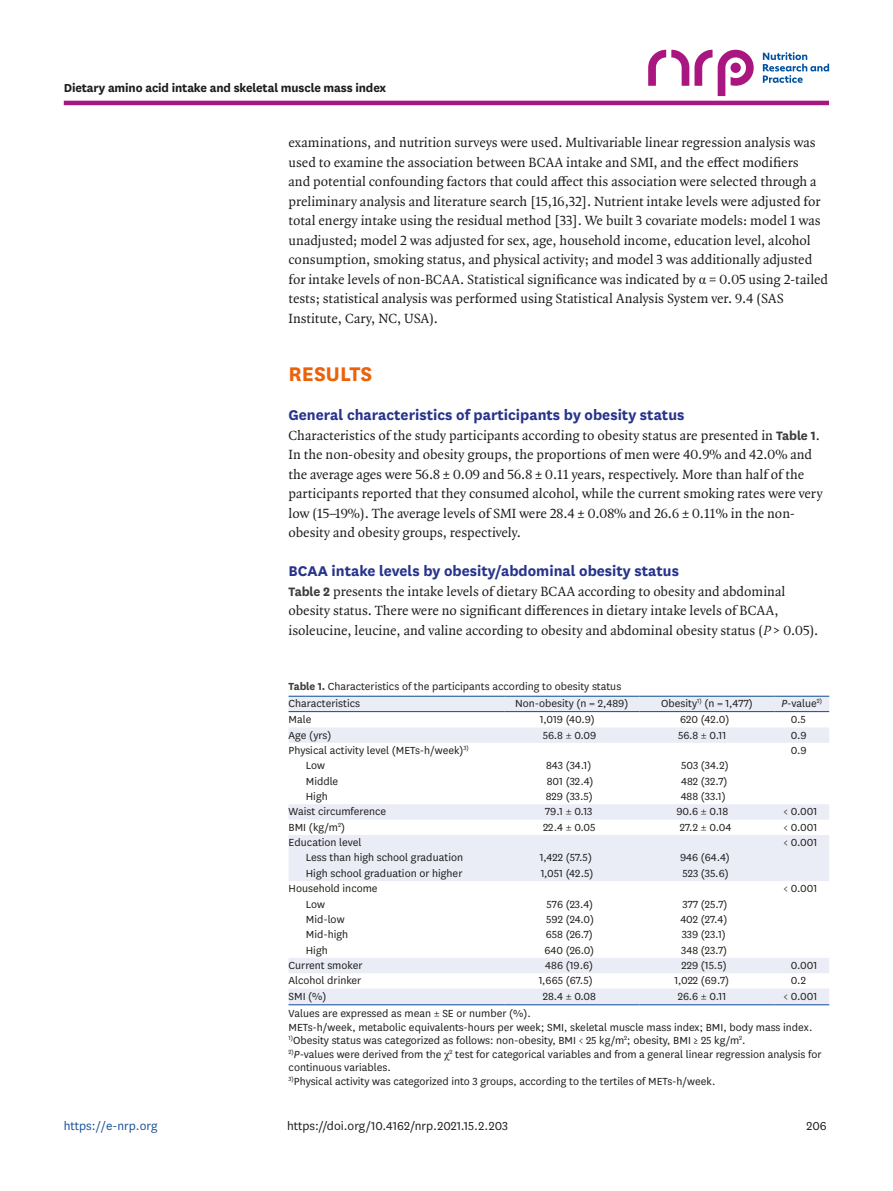
<style>
.page{position:relative;width:893px;height:1191px;background:#fff}
.page>*{position:absolute;margin:0;border:0;box-sizing:border-box;transform-origin:0 0}
.body_title1{font:700 23.1px "National";color:#eb620a}
.body_title2_stacked{font:700 16.5px "National";color:#27348b}
.body_title2{font:700 16.5px "National";color:#27348b}
.body_p_first{font:14.25px/19.5px "Quadraat OT";color:#1d1d1b}
.alt-title-type{font:700 13.5px "National";letter-spacing:-.01em;color:#1d1d1b}
.doi_running_footer{font:13.5px "National";color:#1d1d1b}
.t1{font:13.5px "National";color:#1b5297}
.tbody_entry{font:12px "National";color:#1d1d1b}
.table-wrap-foot_p{font:12px/13.5px "National";color:#1d1d1b}
.table-wrap_caption{font:12px "National";color:#1d1d1b}
.thead_entry{font:12px "National";color:#1d1d1b}
.table-wrap-foot_p_fi{font:12px "National";color:#1d1d1b}
.s1{font-family:"Times New Roman"}
.s2{font-family:"National";font-weight:700;color:#3d3d3c}
.s3{font-style:italic}
.s4{font-weight:700;color:#3d3d3c}
</style>
<div class="page">
<hr style="left:64px;top:101px;width:765px;height:4px;background:#a91680">
<svg style="left:718px;top:50px;width:36px;height:46px"></svg>
<svg style="left:648px;top:50px;width:64px;height:36px"></svg>
<svg style="left:763px;top:52px;width:66px;height:31px"></svg>
<svg style="left:289px;top:697px;width:540px;height:307px"></svg>
<svg style="left:289px;top:695px;width:17px;height:2px"></svg>
<hr style="left:306px;top:695px;width:198px;height:2px;background:#1b5297">
<hr style="left:504px;top:695px;width:135px;height:2px;background:#1b5297">
<hr style="left:639px;top:695px;width:135px;height:2px;background:#1b5297">
<hr style="left:774px;top:695px;width:55px;height:2px;background:#1b5297">
<svg style="left:289px;top:711px;width:17px;height:1px"></svg>
<hr style="left:306px;top:711px;width:198px;height:1px;background:#1b5297">
<hr style="left:504px;top:711px;width:135px;height:1px;background:#1b5297">
<hr style="left:639px;top:711px;width:135px;height:1px;background:#1b5297">
<hr style="left:774px;top:711px;width:55px;height:1px;background:#1b5297">
<svg style="left:289px;top:1004px;width:17px;height:1px"></svg>
<hr style="left:306px;top:1004px;width:198px;height:1px;background:#1b5297">
<hr style="left:504px;top:1004px;width:135px;height:1px;background:#1b5297">
<hr style="left:639px;top:1004px;width:135px;height:1px;background:#1b5297">
<hr style="left:774px;top:1004px;width:55px;height:1px;background:#1b5297">
<p class="alt-title-type" style="left:64px;top:78px;width:324px">Dietary amino acid intake and skeletal muscle mass index</p>
<p class="body_p_first" style="left:289px;top:133px;width:541px">examinations, and nutrition surveys were used. Multivariable linear regression analysis was used to examine the association between BCAA intake and SMI, and the effect modifiers<br>and potential confounding factors that could affect this association were selected through a preliminary analysis and literature search [15,16,32]. Nutrient intake levels were adjusted for total energy intake using the residual method [33]. We built 3 covariate models: model 1 was unadjusted; model 2 was adjusted for sex, age, household income, education level, alcohol consumption, smoking status, and physical activity; and model 3 was additionally adjusted for intake levels of non-BCAA. Statistical significance was indicated by <span class="s1">α</span> = 0.05 using 2-tailed tests; statistical analysis was performed using Statistical Analysis System ver. 9.4 (SAS Institute, Cary, NC, USA).</p>
<p class="body_title1" style="left:289px;top:358px;width:85px">RESULTS</p>
<p class="body_title2_stacked" style="left:289px;top:403px;width:397px">General characteristics of participants by obesity status</p>
<p class="body_p_first" style="left:289px;top:425px;width:536px">Characteristics of the study participants according to obesity status are presented in <span class="s2">Table 1</span>.<br>In the non-obesity and obesity groups, the proportions of men were 40.9% and 42.0% and the average ages were 56.8 ± 0.09 and 56.8 ± 0.11 years, respectively. More than half of the participants reported that they consumed alcohol, while the current smoking rates were very low (15–19%). The average levels of SMI were 28.4 ± 0.08% and 26.6 ± 0.11% in the non&shy;obesity and obesity groups, respectively.</p>
<p class="body_title2" style="left:289px;top:559px;width:392px">BCAA intake levels by obesity/abdominal obesity status</p>
<p class="body_p_first" style="left:289px;top:581px;width:531px"><span class="s2">Table 2</span> presents the intake levels of dietary BCAA according to obesity and abdominal obesity status. There were no significant differences in dietary intake levels of BCAA, isoleucine, leucine, and valine according to obesity and abdominal obesity status (<span class="s3">P</span> &gt; 0.05).</p>
<p class="t1" style="left:64px;top:1116px;width:95px">https://e-nrp.org</p>
<p class="table-wrap_caption" style="left:289px;top:678px;width:334px"><span class="s4">Table 1.</span> Characteristics of the participants according to obesity status</p>
<p class="thead_entry" style="left:289px;top:696px;width:73px">Characteristics</p>
<p class="thead_entry" style="left:515px;top:696px;width:115px">Non-obesity (n = 2,489)</p>
<p class="thead_entry" style="left:661px;top:696px;width:93px">Obesity<sup>1)</sup> (n = 1,477)</p>
<p class="thead_entry" style="left:781px;top:696px;width:42px"><span class="s3">P</span>-value<sup>2)</sup></p>
<p class="tbody_entry" style="left:289px;top:711px;width:24px">Male</p>
<p class="tbody_entry" style="left:540px;top:711px;width:57px">1,019 (40.9)</p>
<p class="tbody_entry" style="left:680px;top:711px;width:51px">620 (42.0)</p>
<p class="tbody_entry" style="left:791px;top:711px;width:17px">0.5</p>
<p class="tbody_entry" style="left:289px;top:727px;width:44px">Age (yrs)</p>
<p class="tbody_entry" style="left:543px;top:727px;width:55px">56.8 ± 0.09</p>
<p class="tbody_entry" style="left:678px;top:727px;width:50px">56.8 ± 0.11</p>
<p class="tbody_entry" style="left:791px;top:727px;width:17px">0.9</p>
<p class="tbody_entry" style="left:289px;top:742px;width:182px">Physical activity level (METs-h/week)<sup>3)</sup></p>
<p class="tbody_entry" style="left:791px;top:742px;width:17px">0.9</p>
<p class="tbody_entry" style="left:306px;top:758px;width:21px">Low</p>
<p class="tbody_entry" style="left:546px;top:758px;width:47px">843 (34.1)</p>
<p class="tbody_entry" style="left:681px;top:758px;width:49px">503 (34.2)</p>
<p class="tbody_entry" style="left:306px;top:773px;width:34px">Middle</p>
<p class="tbody_entry" style="left:547px;top:773px;width:48px">801 (32.4)</p>
<p class="tbody_entry" style="left:681px;top:773px;width:48px">482 (32.7)</p>
<p class="tbody_entry" style="left:306px;top:788px;width:23px">High</p>
<p class="tbody_entry" style="left:546px;top:788px;width:49px">829 (33.5)</p>
<p class="tbody_entry" style="left:681px;top:788px;width:47px">488 (33.1)</p>
<p class="tbody_entry" style="left:289px;top:804px;width:99px">Waist circumference</p>
<p class="tbody_entry" style="left:545px;top:804px;width:49px">79.1 ± 0.13</p>
<p class="tbody_entry" style="left:676px;top:804px;width:53px">90.6 ± 0.18</p>
<p class="tbody_entry" style="left:784px;top:804px;width:35px">&lt; 0.001</p>
<p class="tbody_entry" style="left:289px;top:819px;width:58px">BMI (kg/m<sup>2</sup>)</p>
<p class="tbody_entry" style="left:543px;top:819px;width:54px">22.4 ± 0.05</p>
<p class="tbody_entry" style="left:680px;top:819px;width:53px">27.2 ± 0.04</p>
<p class="tbody_entry" style="left:784px;top:819px;width:35px">&lt; 0.001</p>
<p class="tbody_entry" style="left:289px;top:834px;width:75px">Education level</p>
<p class="tbody_entry" style="left:784px;top:834px;width:35px">&lt; 0.001</p>
<p class="tbody_entry" style="left:306px;top:850px;width:159px">Less than high school graduation</p>
<p class="tbody_entry" style="left:540px;top:850px;width:54px">1,422 (57.5)</p>
<p class="tbody_entry" style="left:680px;top:850px;width:51px">946 (64.4)</p>
<p class="tbody_entry" style="left:306px;top:865px;width:158px">High school graduation or higher</p>
<p class="tbody_entry" style="left:541px;top:865px;width:54px">1,051 (42.5)</p>
<p class="tbody_entry" style="left:682px;top:865px;width:48px">523 (35.6)</p>
<p class="tbody_entry" style="left:289px;top:880px;width:91px">Household income</p>
<p class="tbody_entry" style="left:784px;top:880px;width:35px">&lt; 0.001</p>
<p class="tbody_entry" style="left:306px;top:896px;width:21px">Low</p>
<p class="tbody_entry" style="left:547px;top:896px;width:48px">576 (23.4)</p>
<p class="tbody_entry" style="left:683px;top:896px;width:46px">377 (25.7)</p>
<p class="tbody_entry" style="left:306px;top:911px;width:40px">Mid-low</p>
<p class="tbody_entry" style="left:546px;top:911px;width:49px">592 (24.0)</p>
<p class="tbody_entry" style="left:680px;top:911px;width:48px">402 (27.4)</p>
<p class="tbody_entry" style="left:306px;top:926px;width:44px">Mid-high</p>
<p class="tbody_entry" style="left:546px;top:926px;width:48px">658 (26.7)</p>
<p class="tbody_entry" style="left:682px;top:926px;width:46px">339 (23.1)</p>
<p class="tbody_entry" style="left:306px;top:942px;width:23px">High</p>
<p class="tbody_entry" style="left:544px;top:942px;width:51px">640 (26.0)</p>
<p class="tbody_entry" style="left:681px;top:942px;width:47px">348 (23.7)</p>
<p class="tbody_entry" style="left:289px;top:957px;width:75px">Current smoker</p>
<p class="tbody_entry" style="left:545px;top:957px;width:49px">486 (19.6)</p>
<p class="tbody_entry" style="left:681px;top:957px;width:47px">229 (15.5)</p>
<p class="tbody_entry" style="left:791px;top:957px;width:28px">0.001</p>
<p class="tbody_entry" style="left:289px;top:972px;width:74px">Alcohol drinker</p>
<p class="tbody_entry" style="left:539px;top:972px;width:55px">1,665 (67.5)</p>
<p class="tbody_entry" style="left:674px;top:972px;width:56px">1,022 (69.7)</p>
<p class="tbody_entry" style="left:791px;top:972px;width:17px">0.2</p>
<p class="tbody_entry" style="left:289px;top:988px;width:39px">SMI (%)</p>
<p class="tbody_entry" style="left:543px;top:988px;width:55px">28.4 ± 0.08</p>
<p class="tbody_entry" style="left:678px;top:988px;width:50px">26.6 ± 0.11</p>
<p class="tbody_entry" style="left:784px;top:988px;width:35px">&lt; 0.001</p>
<p class="table-wrap-foot_p_fi" style="left:289px;top:1005px;width:244px">Values are expressed as mean ± SE or number (%).</p>
<p class="table-wrap-foot_p" style="left:289px;top:1019px;width:525px">METs-h/week, metabolic equivalents-hours per week; SMI, skeletal muscle mass index; BMI, body mass index.</p>
<p class="table-wrap-foot_p" style="left:289px;top:1033px;width:459px"><sup>1)</sup>Obesity status was categorized as follows: non-obesity, BMI &lt; 25 kg/m<sup>2</sup>; obesity, BMI ≥ 25 kg/m<sup>2</sup>.</p>
<p class="table-wrap-foot_p" style="left:289px;top:1046px;width:534px"><sup>2)</sup><span class="s3">P</span>-values were derived from the <span class="s1">χ</span><sup>2</sup> test for categorical variables and from a general linear regression analysis for continuous variables.</p>
<p class="table-wrap-foot_p" style="left:289px;top:1073px;width:428px"><sup>3)</sup>Physical activity was categorized into 3 groups, according to the tertiles of METs-h/week.</p>
<p class="doi_running_footer" style="left:287px;top:1116px;width:223px">https://doi.org/10.4162/nrp.2021.15.2.203</p>
<p class="doi_running_footer" style="left:806px;top:1116px;width:22px">206</p>
</div>
